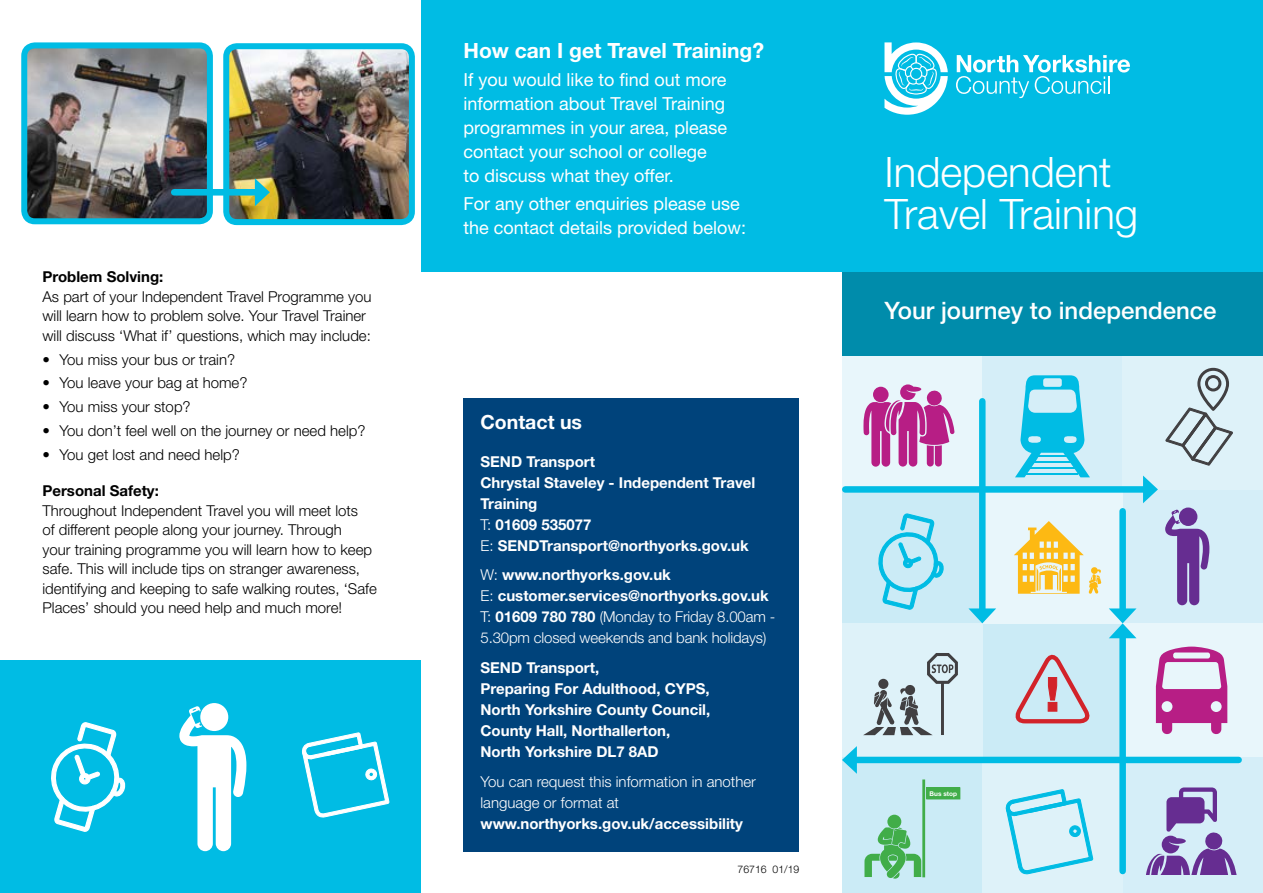
<style>
.page{position:relative;width:1263px;height:893px;background:#fff}
.page>*{position:absolute;margin:0;border:0;box-sizing:border-box;transform-origin:0 0}
.t1{font:300 42px/42px "Helvetica Neue LT Std";color:#fff}
.t2{font:500 24px "Helvetica Neue LT Std";color:#fff}
.t3{font:700 21px "Helvetica Neue LT Std";color:#fff}
.t4{font:700 19.5px "Helvetica Neue LT Std";color:#fff}
.t5{font:18px/24px "Helvetica Neue LT Std";color:#fff}
.t6{font:300 15px/19.5px "Helvetica Neue LT Std";color:#000}
.t7{font:700 15px/21px "Helvetica Neue LT Std";color:#fff}
.t8{font:300 15px/21px "Helvetica Neue LT Std";color:#fff}
.t9{font:700 15px "Helvetica Neue LT Std";color:#000}
.t10{font:300 10.5px "Helvetica Neue LT Std";color:#000}
.t11{font:700 6.45px "Helvetica Neue LT Std";color:#fff}
.s1{font-weight:300}
</style>
<div class="page">
<svg style="left:842px;top:0;width:421px;height:356px;background:#00afd5"></svg>
<div style="left:421px;top:0;width:421px;height:272px;background:#00bce4"></div>
<svg style="left:956px;top:55px;width:174px;height:43px"></svg>
<svg style="left:884px;top:42px;width:64px;height:73px"></svg>
<div style="left:1123px;top:490px;width:140px;height:134px;background:#d5eef8"></div>
<svg style="left:1165px;top:509px;width:44px;height:96px"></svg>
<div style="left:1179px;top:507px;width:18px;height:19px;background:#662d91;border-radius:50%"></div>
<div style="left:982px;top:623px;width:141px;height:134px;background:#cbebf6"></div>
<div style="left:1123px;top:758px;width:140px;height:135px;background:#d5eef8"></div>
<div style="left:1123px;top:623px;width:140px;height:134px;background:#e8f6fb"></div>
<svg style="left:1156px;top:647px;width:71px;height:88px"></svg>
<div style="left:842px;top:623px;width:140px;height:134px;background:#def2f9"></div>
<svg style="left:863px;top:653px;width:95px;height:82px"></svg>
<div style="left:982px;top:490px;width:141px;height:133px;background:#e8f6fb"></div>
<svg style="left:1014px;top:521px;width:87px;height:73px"></svg>
<div style="left:842px;top:489px;width:140px;height:134px;background:#cbebf6"></div>
<svg style="left:878px;top:514px;width:66px;height:96px"></svg>
<div style="left:842px;top:356px;width:140px;height:134px;background:#e8f6fb"></div>
<svg style="left:863px;top:384px;width:91px;height:83px"></svg>
<div style="left:982px;top:356px;width:141px;height:134px;background:#d5eef8"></div>
<svg style="left:1015px;top:375px;width:75px;height:102px"></svg>
<hr style="left:1031px;top:461px;width:43px;height:2px;background:#00bce4">
<hr style="left:1028px;top:467px;width:49px;height:2px;background:#00bce4">
<hr style="left:1025px;top:473px;width:53px;height:1px;background:#00bce4">
<hr style="left:1032px;top:455px;width:42px;height:2px;background:#00bce4">
<div style="left:1123px;top:356px;width:140px;height:134px;background:#def2f9"></div>
<svg style="left:1015px;top:654px;width:75px;height:70px"></svg>
<div style="left:842px;top:757px;width:140px;height:136px;background:#cbebf6"></div>
<svg style="left:864px;top:815px;width:57px;height:64px"></svg>
<hr style="left:922px;top:779px;width:3px;height:98px;background:#41ad49">
<div style="left:927px;top:788px;width:33px;height:11px;background:#41ad49"></div>
<div style="left:982px;top:758px;width:141px;height:135px;background:#def2f9"></div>
<svg style="left:1005px;top:789px;width:89px;height:86px"></svg>
<svg style="left:1165px;top:367px;width:68px;height:99px"></svg>
<div style="left:845px;top:486px;width:304px;height:7px;background:#00bce4"></div>
<svg style="left:1143px;top:476px;width:15px;height:27px"></svg>
<div style="left:979px;top:401px;width:6px;height:213px;background:#00bce4"></div>
<svg style="left:968px;top:608px;width:28px;height:15px"></svg>
<div style="left:1119px;top:633px;width:7px;height:238px;background:#00bce4"></div>
<div style="left:1119px;top:511px;width:7px;height:103px;background:#00bce4"></div>
<svg style="left:1109px;top:608px;width:27px;height:30px"></svg>
<div style="left:851px;top:757px;width:388px;height:6px;background:#00bce4"></div>
<svg style="left:842px;top:746px;width:15px;height:28px"></svg>
<svg style="left:1146px;top:787px;width:91px;height:87px"></svg>
<img style="left:230px;top:50px;width:178px;height:168px">
<div style="left:223px;top:43px;width:192px;height:182px;border:6px solid #00bce4;border-radius:11px"></div>
<img style="left:28px;top:49px;width:178px;height:168px">
<div style="left:21px;top:42px;width:192px;height:182px;border:6px solid #00bce4;border-radius:11px"></div>
<div style="left:174px;top:189px;width:87px;height:7px;background:#00bce4"></div>
<svg style="left:255px;top:178px;width:15px;height:28px"></svg>
<div style="left:463px;top:398px;width:336px;height:453px;background:#00437b"></div>
<div style="left:0;top:660px;width:421px;height:233px;background:#00bce4"></div>
<svg style="left:179px;top:706px;width:67px;height:145px"></svg>
<div style="left:200px;top:703px;width:28px;height:28px;background:#fff;border-radius:50%"></div>
<svg style="left:51px;top:722px;width:74px;height:110px"></svg>
<svg style="left:302px;top:732px;width:88px;height:86px"></svg>
<p class="t9" style="left:43px;top:268px;width:122px">Problem Solving:</p>
<p class="t6" style="left:43px;top:287px;width:331px">As part of your Independent Travel Programme you will learn how to problem solve. Your Travel Trainer will discuss ‘What if’ questions, which may include:</p>
<p class="t6" style="left:43px;top:349px;width:194px">• You miss your bus or train?</p>
<p class="t6" style="left:43px;top:373px;width:206px">• You leave your bag at home?</p>
<p class="t6" style="left:43px;top:397px;width:150px">• You miss your stop?</p>
<p class="t6" style="left:43px;top:421px;width:324px">• You don’t feel well on the journey or need help?</p>
<p class="t6" style="left:43px;top:444px;width:199px">• You get lost and need help?</p>
<p class="t9" style="left:43px;top:482px;width:118px">Personal Safety:</p>
<p class="t6" style="left:43px;top:500px;width:336px">Throughout Independent Travel you will meet lots<br>of different people along your journey. Through<br>your training programme you will learn how to keep safe. This will include tips on stranger awareness, identifying and keeping to safe walking routes, ‘Safe Places’ should you need help and much more!</p>
<h3 class="t3" style="left:463px;top:37px;width:302px">How can I get Travel Training?</h3>
<p class="t5" style="left:463px;top:67px;width:265px">If you would like to find out more information about Travel Training programmes in your area, please contact your school or college to discuss what they offer.</p>
<p class="t5" style="left:463px;top:191px;width:284px">For any other enquiries please use the contact details provided below:</p>
<h3 class="t4" style="left:480px;top:410px;width:103px">Contact us</h3>
<p class="t7" style="left:480px;top:451px;width:276px">SEND Transport<br>Chrystal Staveley - Independent Travel<br>Training<br><span class="s1">T:</span> 01609 535077<br><span class="s1">E:</span> SENDTransport@northyorks.gov.uk</p>
<p class="t7" style="left:480px;top:564px;width:296px"><span class="s1">W:</span> www.northyorks.gov.uk<br><span class="s1">E:</span> customer.services@northyorks.gov.uk <span class="s1">T:</span> 01609 780 780 <span class="s1">(Monday to Friday 8.00am - 5.30pm closed weekends and bank holidays)</span></p>
<p class="t7" style="left:480px;top:657px;width:231px">SEND Transport,<br>Preparing For Adulthood, CYPS,<br>North Yorkshire County Council,<br>County Hall, Northallerton,<br>North Yorkshire DL7 8AD</p>
<p class="t8" style="left:480px;top:770px;width:277px">You can request this information in another language or format at</p>
<p class="t7" style="left:480px;top:812px;width:264px">www.northyorks.gov.uk/accessibility</p>
<p class="t10" style="left:737px;top:863px;width:63px">76716 01/19</p>
<h1 class="t1" style="left:884px;top:150px;width:255px">Independent<br>Travel Training</h1>
<h2 class="t2" style="left:884px;top:296px;width:334px">Your journey to independence</h2>
<p class="t11" style="left:929px;top:789px;width:29px">Bus stop</p>
</div>
